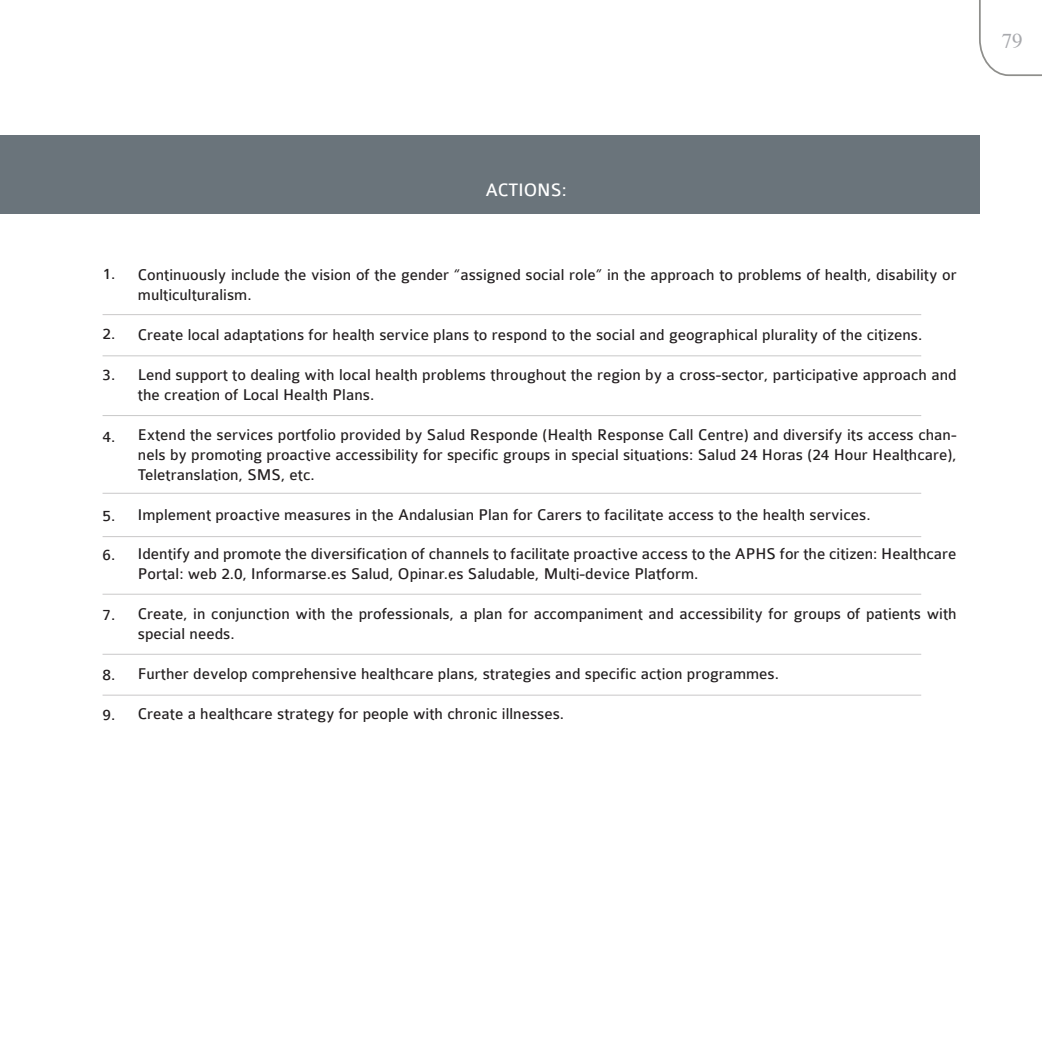
<style>
.page{position:relative;width:1042px;height:1042px;background:#fff}
.page>*{position:absolute;margin:0;border:0;box-sizing:border-box;transform-origin:0 0}
.t1{font:21px "Times";color:#a8a9ad}
.contenidos_negro{font:19.25px "Colaborate";color:#fff}
.contenidos_negro-2{font:16.62px/19.9px "Colaborate";color:#231f20}
</style>
<div class="page">
<div style="left:0;top:135px;width:980px;height:79px;background:#6a747b"></div>
<svg style="left:979px;top:0;width:63px;height:76px"></svg>
<hr style="left:103px;top:314px;width:818px;height:1px;background:#231f20">
<hr style="left:103px;top:355px;width:818px;height:1px;background:#231f20">
<hr style="left:103px;top:415px;width:818px;height:1px;background:#231f20">
<hr style="left:103px;top:493px;width:818px;height:1px;background:#231f20">
<hr style="left:103px;top:536px;width:818px;height:1px;background:#231f20">
<hr style="left:103px;top:594px;width:818px;height:1px;background:#231f20">
<hr style="left:103px;top:654px;width:818px;height:1px;background:#231f20">
<hr style="left:103px;top:695px;width:818px;height:1px;background:#231f20">
<p class="t1" style="left:1001px;top:21px;width:22px">79</p>
<p class="contenidos_negro" style="left:485px;top:180px;width:83px">ACTIONS:</p>
<p class="contenidos_negro-2" style="left:103px;top:264px;width:14px">1.</p>
<p class="contenidos_negro-2" style="left:103px;top:324px;width:14px">2.</p>
<p class="contenidos_negro-2" style="left:103px;top:365px;width:14px">3.</p>
<p class="contenidos_negro-2" style="left:103px;top:427px;width:14px">4.</p>
<p class="contenidos_negro-2" style="left:103px;top:506px;width:14px">5.</p>
<p class="contenidos_negro-2" style="left:103px;top:545px;width:14px">6.</p>
<p class="contenidos_negro-2" style="left:103px;top:605px;width:14px">7.</p>
<p class="contenidos_negro-2" style="left:103px;top:665px;width:14px">8.</p>
<p class="contenidos_negro-2" style="left:103px;top:705px;width:14px">9.</p>
<p class="contenidos_negro-2" style="left:138px;top:265px;width:820px">Continuously include the vision of the gender “assigned social role” in the approach to problems of health, disability or multiculturalism.</p>
<p class="contenidos_negro-2" style="left:138px;top:325px;width:786px">Create local adaptations for health service plans to respond to the social and geographical plurality of the citizens.</p>
<p class="contenidos_negro-2" style="left:138px;top:365px;width:820px">Lend support to dealing with local health problems throughout the region by a cross-sector, participative approach and the creation of Local Health Plans.</p>
<p class="contenidos_negro-2" style="left:138px;top:425px;width:820px;text-align:justify">Extend the services portfolio provided by Salud Responde (Health Response Call Centre) and diversify its access chan&shy;nels by promoting proactive accessibility for specific groups in special situations: Salud 24 Horas (24 Hour Healthcare), Teletranslation, SMS, etc.</p>
<p class="contenidos_negro-2" style="left:138px;top:504px;width:734px">Implement proactive measures in the Andalusian Plan for Carers to facilitate access to the health services.</p>
<p class="contenidos_negro-2" style="left:138px;top:544px;width:820px">Identify and promote the diversification of channels to facilitate proactive access to the APHS for the citizen: Healthcare<br>Portal: web 2.0, Informarse.es Salud, Opinar.es Saludable, Multi-device Platform.</p>
<p class="contenidos_negro-2" style="left:138px;top:604px;width:820px">Create, in conjunction with the professionals, a plan for accompaniment and accessibility for groups of patients with special needs.</p>
<p class="contenidos_negro-2" style="left:138px;top:664px;width:643px">Further develop comprehensive healthcare plans, strategies and specific action programmes.</p>
<p class="contenidos_negro-2" style="left:138px;top:704px;width:428px">Create a healthcare strategy for people with chronic illnesses.</p>
</div>
